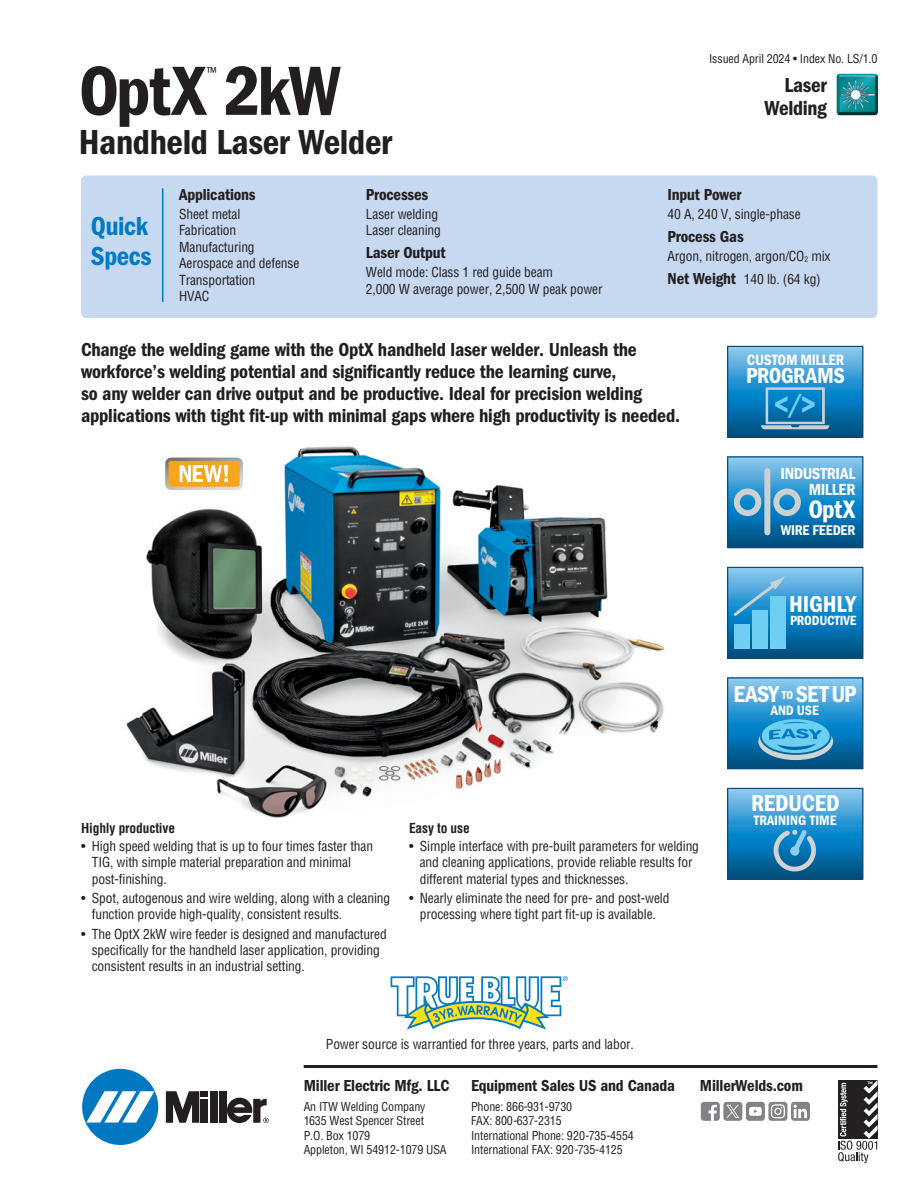
<style>
.page{position:relative;width:918px;height:1188px;background:#fff}
.page>*{position:absolute;margin:0;border:0;box-sizing:border-box;transform-origin:0 0}
.t1{font:72px "ITC Franklin Gothic Std Dm Cd";letter-spacing:-.025em;color:#231f20}
.t2{font:36px "ITC Franklin Gothic Std Dm Cd";letter-spacing:-.01em;color:#231f20}
.t3{font:28.8px "ITC Franklin Gothic Std Dm Cd";color:#6fcff3}
.t4{font:27px/30px "ITC Franklin Gothic Std Dm Cd";letter-spacing:-.015em;color:#007bc3}
.t5{font:26.25px "ITC Franklin Gothic Std Dm Cd";color:#fff}
.t6{font:24px "ITC Franklin Gothic Std Dm Cd";letter-spacing:-.01em;color:#fff}
.t7{font:24px "ITC Franklin Gothic Std Dm Cd";letter-spacing:-.03em;color:#fff}
.t8{font:22.5px "ITC Franklin Gothic Std Dm Cd";letter-spacing:-.025em;color:#fff}
.t9{font:21px/22.5px "ITC Franklin Gothic Std Dm Cd";letter-spacing:-.015em;color:#231f20;text-align:right}
.t10{font:19.5px/21.9px "ITC Franklin Gothic Std Dm Cd";letter-spacing:-.01em;color:#231f20}
.t11{font:16.65px/16px "ITC Franklin Gothic Std Dm Cd";letter-spacing:-.02em;color:#fff;text-align:right}
.t12{font:16.5px "ITC Franklin Gothic Std Dm Cd";letter-spacing:-.01em;color:#231f20}
.t13{font:15.45px "ITC Franklin Gothic Std Dm Cd";letter-spacing:-.015em;color:#fff}
.t14{font:condensed 15px "ITC Franklin Gothic Std";color:#231f20}
.t15{font:14.55px "ITC Franklin Gothic Std Dm Cd";letter-spacing:-.005em;color:#fff}
.t16{font:14.1px "ITC Franklin Gothic Std Dm Cd";letter-spacing:.005em;color:#fff}
.t17{font:13.8px "ITC Franklin Gothic Std Dm Cd";letter-spacing:-.01em;color:#fff}
.t18{font:condensed 13.5px/16.2px "Helvetica";letter-spacing:-.01em;color:#231f20}
.t19{font:700 condensed 13.5px "Helvetica";letter-spacing:-.01em;color:#231f20}
.t20{font:condensed 12px/14.4px "Helvetica";letter-spacing:-.01em;color:#231f20}
.s1{font-family:"ITC Franklin Gothic Std Dm Cd";font-stretch:normal;font-size:16.5px}
.s2{font-size:12px}
</style>
<div class="page">
<img style="left:126px;top:446px;width:539px;height:372px">
<img style="left:837px;top:74px;width:41px;height:41px;border-radius:4px">
<div style="left:81px;top:176px;width:797px;height:142px;background:#c6d9f0;border-radius:5px"></div>
<svg style="left:391px;top:976px;width:177px;height:54px"></svg>
<svg style="left:727px;top:677px;width:136px;height:92px;background:#3994c7"></svg>
<svg style="left:727px;top:788px;width:136px;height:92px;background:#2e8bc0"></svg>
<svg style="left:727px;top:346px;width:136px;height:92px;background:#308cc1"></svg>
<svg style="left:727px;top:456px;width:136px;height:92px;background:#338bbf"></svg>
<div style="left:764px;top:468px;width:6px;height:67px;background:#cdd0d1;border-radius:3px"></div>
<svg style="left:727px;top:567px;width:136px;height:92px;background:#3794c7"></svg>
<hr style="left:162px;top:188px;width:1px;height:114px;background:#007bc3">
<hr style="left:304px;top:1065px;width:573px;height:3px;background:#231f20">
<div style="left:82px;top:1069px;width:76px;height:76px;background:#0079c2;border-radius:50%"></div>
<svg style="left:86px;top:1091px;width:68px;height:32px"></svg>
<div style="left:210px;top:1091px;width:7px;height:32px;background:#231f20"></div>
<div style="left:219px;top:1091px;width:7px;height:32px;background:#231f20"></div>
<div style="left:201px;top:1091px;width:7px;height:6px;background:#231f20"></div>
<div style="left:201px;top:1099px;width:7px;height:24px;background:#231f20"></div>
<svg style="left:166px;top:1091px;width:33px;height:32px"></svg>
<svg style="left:227px;top:1098px;width:42px;height:25px"></svg>
<svg style="left:838px;top:1080px;width:40px;height:83px"></svg>
<div style="left:791px;top:1102px;width:19px;height:19px;background:#808285;border-radius:3px"></div>
<svg style="left:793px;top:1105px;width:14px;height:13px"></svg>
<div style="left:746px;top:1102px;width:19px;height:19px;background:#808285;border-radius:3px"></div>
<svg style="left:749px;top:1107px;width:13px;height:9px"></svg>
<div style="left:701px;top:1102px;width:19px;height:19px;background:#808285;border-radius:3px"></div>
<svg style="left:708px;top:1105px;width:9px;height:16px"></svg>
<div style="left:768px;top:1102px;width:19px;height:19px;background:#808285;border-radius:3px"></div>
<svg style="left:771px;top:1104px;width:14px;height:14px"></svg>
<div style="left:723px;top:1102px;width:19px;height:19px;background:#808285;border-radius:3px"></div>
<svg style="left:726px;top:1105px;width:13px;height:13px"></svg>
<svg style="left:165px;top:458px;width:78px;height:32px;background:#e7ba6f"></svg>
<p class="t1" style="left:79px;top:67px;width:263px">OptX 2kW</p>
<p class="t14" style="left:206px;top:63px;width:12px">™</p>
<p class="t2" style="left:79px;top:130px;width:315px">Handheld Laser Welder</p>
<p class="t4" style="left:91px;top:213px;width:62px">Quick<br>Specs</p>
<p class="t12" style="left:179px;top:189px;width:78px">Applications</p>
<p class="t18" style="left:179px;top:207px;width:122px">Sheet metal<br>Fabrication<br>Manufacturing<br>Aerospace and defense<br>Transportation<br>HVAC</p>
<p class="t12" style="left:366px;top:189px;width:64px">Processes</p>
<p class="t18" style="left:366px;top:207px;width:77px">Laser welding<br>Laser cleaning</p>
<p class="t12" style="left:366px;top:247px;width:81px">Laser Output</p>
<p class="t18" style="left:366px;top:265px;width:238px">Weld mode: Class 1 red guide beam<br>2,000 W average power, 2,500 W peak power</p>
<p class="t20" style="left:709px;top:52px;width:170px">Issued April 2024 • Index No. LS/1.0</p>
<p class="t9" style="left:764px;top:76px;width:64px">Laser<br>Welding</p>
<p class="t12" style="left:668px;top:189px;width:75px">Input Power</p>
<p class="t18" style="left:668px;top:207px;width:135px">40 A, 240 V, single-phase</p>
<p class="t12" style="left:668px;top:231px;width:78px">Process Gas</p>
<p class="t18" style="left:668px;top:249px;width:165px">Argon, nitrogen, argon/CO<sub>2</sub> mix</p>
<p class="t18" style="left:668px;top:272px;width:155px"><span class="s1">Net Weight</span> 140 lb. (64 kg)</p>
<p class="t10" style="left:81px;top:340px;width:601px">Change the welding game with the OptX handheld laser welder. Unleash the workforce’s welding potential and significantly reduce the learning curve,<br>so any welder can drive output and be productive. Ideal for precision welding applications with tight fit-up with minimal gaps where high productivity is needed.</p>
<p class="t19" style="left:81px;top:823px;width:96px">Highly productive</p>
<p class="t18" style="left:92px;top:839px;width:283px;text-indent:-11px">• High speed welding that is up to four times faster than<br>TIG, with simple material preparation and minimal post-finishing.</p>
<p class="t18" style="left:92px;top:891px;width:300px;text-indent:-11px">• Spot, autogenous and wire welding, along with a cleaning function provide high-quality, consistent results.</p>
<p class="t18" style="left:92px;top:927px;width:297px;text-indent:-11px">• The OptX 2kW wire feeder is designed and manufactured specifically for the handheld laser application, providing consistent results in an industrial setting.</p>
<p class="t19" style="left:409px;top:823px;width:62px">Easy to use</p>
<p class="t18" style="left:420px;top:839px;width:281px;text-indent:-11px">• Simple interface with pre-built parameters for welding and cleaning applications, provide reliable results for different material types and thicknesses.</p>
<p class="t18" style="left:409px;top:891px;width:262px;text-align:center">• Nearly eliminate the need for pre- and post-weld processing where tight part fit-up is available.</p>
<p class="t18" style="left:326px;top:1037px;width:310px">Power source is warrantied for three years, parts and labor.</p>
<p class="t13" style="left:747px;top:350px;width:99px">CUSTOM MILLER</p>
<p class="t8" style="left:746px;top:362px;width:100px">PROGRAMS</p>
<p class="t3" style="left:774px;top:388px;width:43px">&lt;/&gt;</p>
<p class="t11" style="left:781px;top:466px;width:76px">INDUSTRIAL<br>MILLER</p>
<p class="t5" style="left:809px;top:493px;width:48px">OptX</p>
<p class="t15" style="left:781px;top:522px;width:76px">WIRE FEEDER</p>
<p class="t6" style="left:789px;top:590px;width:68px">HIGHLY</p>
<p class="t17" style="left:790px;top:612px;width:68px">PRODUCTIVE</p>
<p class="t7" style="left:733px;top:679px;width:125px">EASY <span class="s2">TO</span> SET UP</p>
<p class="t16" style="left:771px;top:702px;width:50px">AND USE</p>
<p class="t6" style="left:751px;top:789px;width:90px">REDUCED</p>
<p class="t16" style="left:754px;top:812px;width:84px">TRAINING TIME</p>
<p class="t12" style="left:304px;top:1080px;width:147px">Miller Electric Mfg. LLC</p>
<p class="t20" style="left:304px;top:1100px;width:144px">An ITW Welding Company<br>1635 West Spencer Street<br>P.O. Box 1079<br>Appleton, WI 54912-1079 USA</p>
<p class="t12" style="left:471px;top:1080px;width:206px">Equipment Sales US and Canada</p>
<p class="t12" style="left:700px;top:1080px;width:105px">MillerWelds.com</p>
<p class="t20" style="left:471px;top:1100px;width:164px">Phone: 866-931-9730<br>FAX: 800-637-2315<br>International Phone: 920-735-4554<br>International FAX: 920-735-4125</p>
</div>
